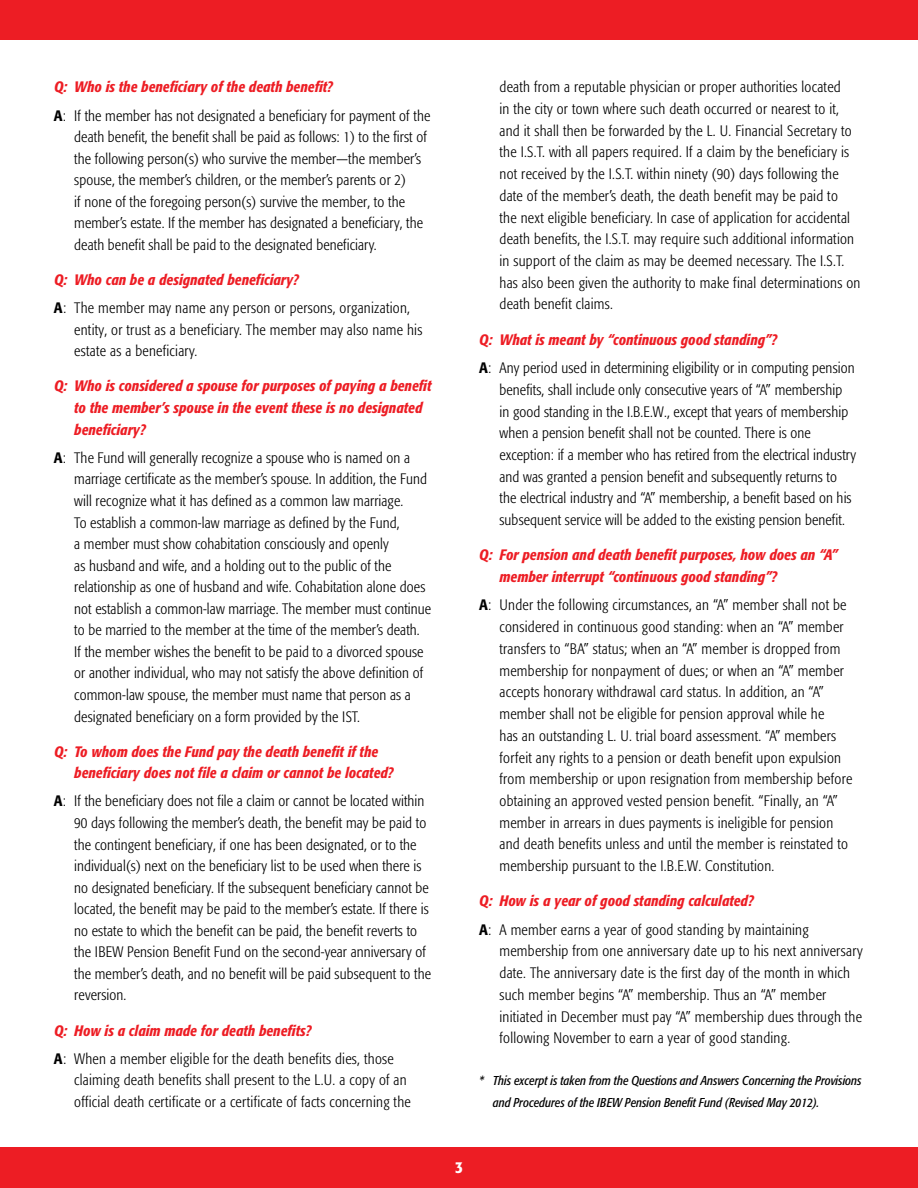
<style>
.page{position:relative;width:918px;height:1188px;background:#fff}
.page>*{position:absolute;margin:0;border:0;box-sizing:border-box;transform-origin:0 0}
.t1{font:500 condensed 16.5px "Formata";color:#fff}
.t2{font:300 condensed 15px/21.8px "Formata";letter-spacing:.01em;color:#000}
.t3{font:italic 500 condensed 15px/21.6px "Formata";letter-spacing:.01em;color:#ed1d24}
.t4{font:italic condensed 12.75px/21.8px "Formata";color:#000}
.s1{font-weight:500;font-style:italic;color:#ed1d24}
.s2{font-weight:500}
</style>
<div class="page">
<div style="left:0;top:1148px;width:918px;height:40px;background:#ed1d24"></div>
<div style="left:0;top:0;width:918px;height:40px;background:#ed1d24"></div>
<p class="t2" style="left:54px;top:73px;width:378px;line-height:28.3px"><span class="s1">Q: Who is the beneficiary of the death benefit?<br></span><span class="s2">A</span>: If the member has not designated a beneficiary for payment of the</p>
<p class="t2" style="left:74px;top:126px;width:354px">death benefit, the benefit shall be paid as follows: 1) to the first of the following person(s) who survive the member—the member’s spouse, the member’s children, or the member’s parents or 2)<br>if none of the foregoing person(s) survive the member, to the member’s estate. If the member has designated a beneficiary, the death benefit shall be paid to the designated beneficiary.</p>
<p class="t2" style="left:54px;top:265px;width:358px;line-height:28.3px"><span class="s1">Q: Who can be a designated beneficiary?<br></span><span class="s2">A</span>: The member may name any person or persons, organization,</p>
<p class="t2" style="left:74px;top:319px;width:350px">entity, or trust as a beneficiary. The member may also name his estate as a beneficiary.</p>
<p class="t3" style="left:74px;top:375px;width:359px;text-indent:-20px">Q: Who is considered a spouse for purposes of paying a benefit to the member’s spouse in the event these is no designated beneficiary?</p>
<p class="t2" style="left:74px;top:447px;width:358px;text-indent:-20px"><span class="s2">A</span>: The Fund will generally recognize a spouse who is named on a marriage certificate as the member’s spouse. In addition, the Fund will recognize what it has defined as a common law marriage.<br>To establish a common-law marriage as defined by the Fund,<br>a member must show cohabitation consciously and openly<br>as husband and wife, and a holding out to the public of the relationship as one of husband and wife. Cohabitation alone does not establish a common-law marriage. The member must continue to be married to the member at the time of the member’s death.<br>If the member wishes the benefit to be paid to a divorced spouse or another individual, who may not satisfy the above definition of common-law spouse, the member must name that person as a designated beneficiary on a form provided by the IST.</p>
<p class="t3" style="left:74px;top:740px;width:321px;text-indent:-20px">Q: To whom does the Fund pay the death benefit if the beneficiary does not file a claim or cannot be located?</p>
<p class="t2" style="left:74px;top:790px;width:358px;text-indent:-20px"><span class="s2">A</span>: If the beneficiary does not file a claim or cannot be located within 90 days following the member’s death, the benefit may be paid to the contingent beneficiary, if one has been designated, or to the individual(s) next on the beneficiary list to be used when there is no designated beneficiary. If the subsequent beneficiary cannot be located, the benefit may be paid to the member’s estate. If there is no estate to which the benefit can be paid, the benefit reverts to the IBEW Pension Benefit Fund on the second-year anniversary of the member’s death, and no benefit will be paid subsequent to the reversion.</p>
<p class="t2" style="left:54px;top:1016px;width:341px;line-height:28.3px"><span class="s1">Q: How is a claim made for death benefits?<br></span><span class="s2">A</span>: When a member eligible for the death benefits dies, those</p>
<p class="t2" style="left:74px;top:1069px;width:338px">claiming death benefits shall present to the L.U. a copy of an official death certificate or a certificate of facts concerning the</p>
<p class="t2" style="left:499px;top:76px;width:362px">death from a reputable physician or proper authorities located<br>in the city or town where such death occurred or nearest to it, and it shall then be forwarded by the L. U. Financial Secretary to the I.S.T. with all papers required. If a claim by the beneficiary is not received by the I.S.T. within ninety (90) days following the date of the member’s death, the death benefit may be paid to<br>the next eligible beneficiary. In case of application for accidental death benefits, the I.S.T. may require such additional information in support of the claim as may be deemed necessary. The I.S.T. has also been given the authority to make final determinations on death benefit claims.</p>
<p class="t2" style="left:479px;top:325px;width:377px;line-height:28.5px"><span class="s1">Q: What is meant by “continuous good standing”?<br></span><span class="s2">A</span>: Any period used in determining eligibility or in computing pension</p>
<p class="t2" style="left:499px;top:379px;width:358px">benefits, shall include only consecutive years of “A” membership<br>in good standing in the I.B.E.W., except that years of membership when a pension benefit shall not be counted. There is one exception: if a member who has retired from the electrical industry and was granted a pension benefit and subsequently returns to the electrical industry and “A” membership, a benefit based on his subsequent service will be added to the existing pension benefit.</p>
<p class="t3" style="left:500px;top:544px;width:340px;text-indent:-20px">Q: For pension and death benefit purposes, how does an “A” member interrupt “continuous good standing”?</p>
<p class="t2" style="left:499px;top:594px;width:354px;text-indent:-20px"><span class="s2">A</span>: Under the following circumstances, an “A” member shall not be considered in continuous good standing: when an “A” member transfers to “BA” status; when an “A” member is dropped from membership for nonpayment of dues; or when an “A” member accepts honorary withdrawal card status. In addition, an “A” member shall not be eligible for pension approval while he<br>has an outstanding L. U. trial board assessment. “A” members forfeit any rights to a pension or death benefit upon expulsion from membership or upon resignation from membership before obtaining an approved vested pension benefit. “Finally, an “A” member in arrears in dues payments is ineligible for pension and death benefits unless and until the member is reinstated to membership pursuant to the I.B.E.W. Constitution.</p>
<p class="t2" style="left:479px;top:887px;width:331px;line-height:28.5px"><span class="s1">Q: How is a year of good standing calculated?<br></span><span class="s2">A</span>: A member earns a year of good standing by maintaining</p>
<p class="t2" style="left:499px;top:940px;width:365px">membership from one anniversary date up to his next anniversary date. The anniversary date is the first day of the month in which such member begins “A” membership. Thus an “A” member initiated in December must pay “A” membership dues through the following November to earn a year of good standing.</p>
<p class="t4" style="left:493px;top:1070px;width:370px;text-indent:-13px">* This excerpt is taken from the Questions and Answers Concerning the Provisions and Procedures of the IBEW Pension Benefit Fund (Revised May 2012).</p>
<p class="t1" style="left:455px;top:1157px;width:9px">3</p>
</div>
